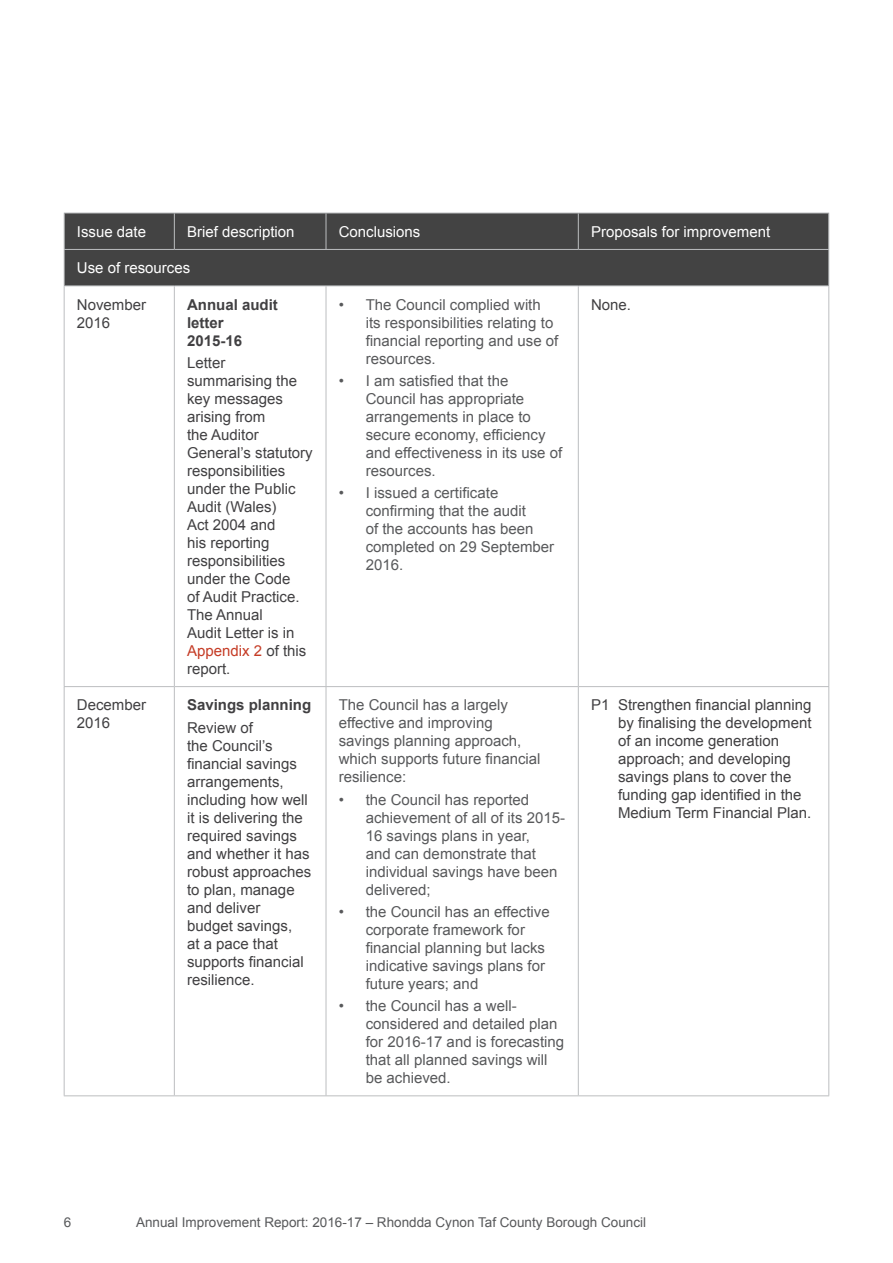
<style>
.page{position:relative;width:893px;height:1263px;background:#fff}
.page>*{position:absolute;margin:0;border:0;box-sizing:border-box;transform-origin:0 0}
.Table_text{font:15px/18px "Arial";color:#58595b}
.Table_text-2{font:15px/18px "Arial";color:#414042}
.Table_header_text{font:15px "Arial";color:#fff}
.Table_text-3{font:700 15px/18px "Arial";color:#414042}
.t1{font:13.5px "Arial";color:#58595b}
.s1{color:#c53c26}
</style>
<div class="page">
<div style="left:65px;top:214px;width:763px;height:35px;background:#434343"></div>
<div style="left:64px;top:249px;width:765px;height:37px;background:#434343"></div>
<hr style="left:64px;top:213px;width:110px;height:1px;background:#bcbec0">
<hr style="left:64px;top:213px;width:1px;height:36px;background:#bcbec0">
<hr style="left:174px;top:213px;width:152px;height:1px;background:#bcbec0">
<hr style="left:174px;top:213px;width:1px;height:36px;background:#bcbec0">
<hr style="left:326px;top:213px;width:252px;height:1px;background:#bcbec0">
<hr style="left:326px;top:213px;width:1px;height:36px;background:#bcbec0">
<hr style="left:578px;top:213px;width:251px;height:1px;background:#bcbec0">
<hr style="left:578px;top:213px;width:1px;height:36px;background:#bcbec0">
<hr style="left:828px;top:213px;width:1px;height:36px;background:#bcbec0">
<hr style="left:64px;top:286px;width:1px;height:400px;background:#bcbec0">
<hr style="left:174px;top:286px;width:1px;height:400px;background:#bcbec0">
<hr style="left:326px;top:286px;width:1px;height:400px;background:#bcbec0">
<hr style="left:578px;top:286px;width:1px;height:400px;background:#bcbec0">
<hr style="left:828px;top:286px;width:1px;height:400px;background:#bcbec0">
<hr style="left:64px;top:686px;width:110px;height:1px;background:#bcbec0">
<hr style="left:64px;top:687px;width:1px;height:408px;background:#bcbec0">
<hr style="left:174px;top:686px;width:152px;height:1px;background:#bcbec0">
<hr style="left:174px;top:687px;width:1px;height:408px;background:#bcbec0">
<hr style="left:326px;top:686px;width:252px;height:1px;background:#bcbec0">
<hr style="left:326px;top:687px;width:1px;height:408px;background:#bcbec0">
<hr style="left:578px;top:686px;width:251px;height:1px;background:#bcbec0">
<hr style="left:578px;top:687px;width:1px;height:408px;background:#bcbec0">
<hr style="left:828px;top:687px;width:1px;height:408px;background:#bcbec0">
<hr style="left:64px;top:249px;width:110px;height:1px;background:#bcbec0">
<hr style="left:174px;top:249px;width:152px;height:1px;background:#bcbec0">
<hr style="left:326px;top:249px;width:252px;height:1px;background:#bcbec0">
<hr style="left:578px;top:249px;width:251px;height:1px;background:#bcbec0">
<hr style="left:64px;top:250px;width:1px;height:35px;background:#bcbec0">
<hr style="left:828px;top:250px;width:1px;height:35px;background:#bcbec0">
<hr style="left:64px;top:285px;width:110px;height:1px;background:#bcbec0">
<hr style="left:174px;top:285px;width:152px;height:1px;background:#bcbec0">
<hr style="left:326px;top:285px;width:252px;height:1px;background:#bcbec0">
<hr style="left:578px;top:285px;width:251px;height:1px;background:#bcbec0">
<hr style="left:64px;top:1095px;width:110px;height:1px;background:#bcbec0">
<hr style="left:174px;top:1095px;width:152px;height:1px;background:#bcbec0">
<hr style="left:326px;top:1095px;width:252px;height:1px;background:#bcbec0">
<hr style="left:578px;top:1095px;width:251px;height:1px;background:#bcbec0">
<p class="Table_header_text" style="left:77px;top:222px;width:71px">Issue date</p>
<p class="Table_header_text" style="left:187px;top:222px;width:109px">Brief description</p>
<p class="Table_header_text" style="left:339px;top:222px;width:83px">Conclusions</p>
<p class="Table_header_text" style="left:591px;top:222px;width:181px">Proposals for improvement</p>
<p class="Table_header_text" style="left:77px;top:258px;width:115px">Use of resources</p>
<p class="Table_text-2" style="left:77px;top:295px;width:71px">November<br>2016</p>
<p class="Table_text-3" style="left:187px;top:296px;width:92px">Annual audit letter</p>
<p class="Table_text-3" style="left:187px;top:332px;width:57px">2015-16</p>
<p class="Table_text-2" style="left:187px;top:354px;width:127px">Letter summarising the key messages arising from<br>the Auditor<br>General’s statutory responsibilities under the Public<br>Audit (Wales)<br>Act 2004 and<br>his reporting responsibilities under the Code<br>of Audit Practice.<br>The Annual<br>Audit Letter is in<br><span class="s1">Appendix 2</span> of this report.</p>
<p class="Table_text" style="left:366px;top:295px;width:194px;text-indent:-27px">• The Council complied with its responsibilities relating to financial reporting and use of resources.</p>
<p class="Table_text" style="left:366px;top:372px;width:198px;text-indent:-27px">• I am satisfied that the<br>Council has appropriate arrangements in place to secure economy, efficiency and effectiveness in its use of resources.</p>
<p class="Table_text" style="left:366px;top:484px;width:190px;text-indent:-27px">• I issued a certificate confirming that the audit<br>of the accounts has been completed on 29 September<br>2016.</p>
<p class="Table_text-2" style="left:591px;top:295px;width:42px">None.</p>
<p class="Table_text-2" style="left:77px;top:696px;width:71px">December<br>2016</p>
<p class="Table_text-3" style="left:187px;top:696px;width:126px">Savings planning</p>
<p class="Table_text-2" style="left:187px;top:718px;width:126px">Review of<br>the Council’s financial savings arrangements, including how well it is delivering the required savings and whether it has robust approaches to plan, manage and deliver<br>budget savings,<br>at a pace that supports financial resilience.</p>
<p class="Table_text" style="left:339px;top:696px;width:203px">The Council has a largely effective and improving savings planning approach, which supports future financial resilience:</p>
<p class="Table_text" style="left:366px;top:790px;width:201px;text-indent:-27px">• the Council has reported achievement of all of its 2015-<br>16 savings plans in year,<br>and can demonstrate that individual savings have been delivered;</p>
<p class="Table_text" style="left:366px;top:903px;width:186px;text-indent:-27px">• the Council has an effective corporate framework for financial planning but lacks indicative savings plans for future years; and</p>
<p class="Table_text" style="left:366px;top:997px;width:200px;text-indent:-27px">• the Council has a well&shy;considered and detailed plan for 2016-17 and is forecasting that all planned savings will be achieved.</p>
<p class="Table_text-2" style="left:618px;top:696px;width:195px;text-indent:-27px">P1 Strengthen financial planning by finalising the development of an income generation approach; and developing savings plans to cover the funding gap identified in the<br>Medium Term Financial Plan.</p>
<p class="t1" style="left:64px;top:1213px;width:9px">6</p>
<p class="t1" style="left:136px;top:1213px;width:512px">Annual Improvement Report: 2016-17 – Rhondda Cynon Taf County Borough Council</p>
</div>
